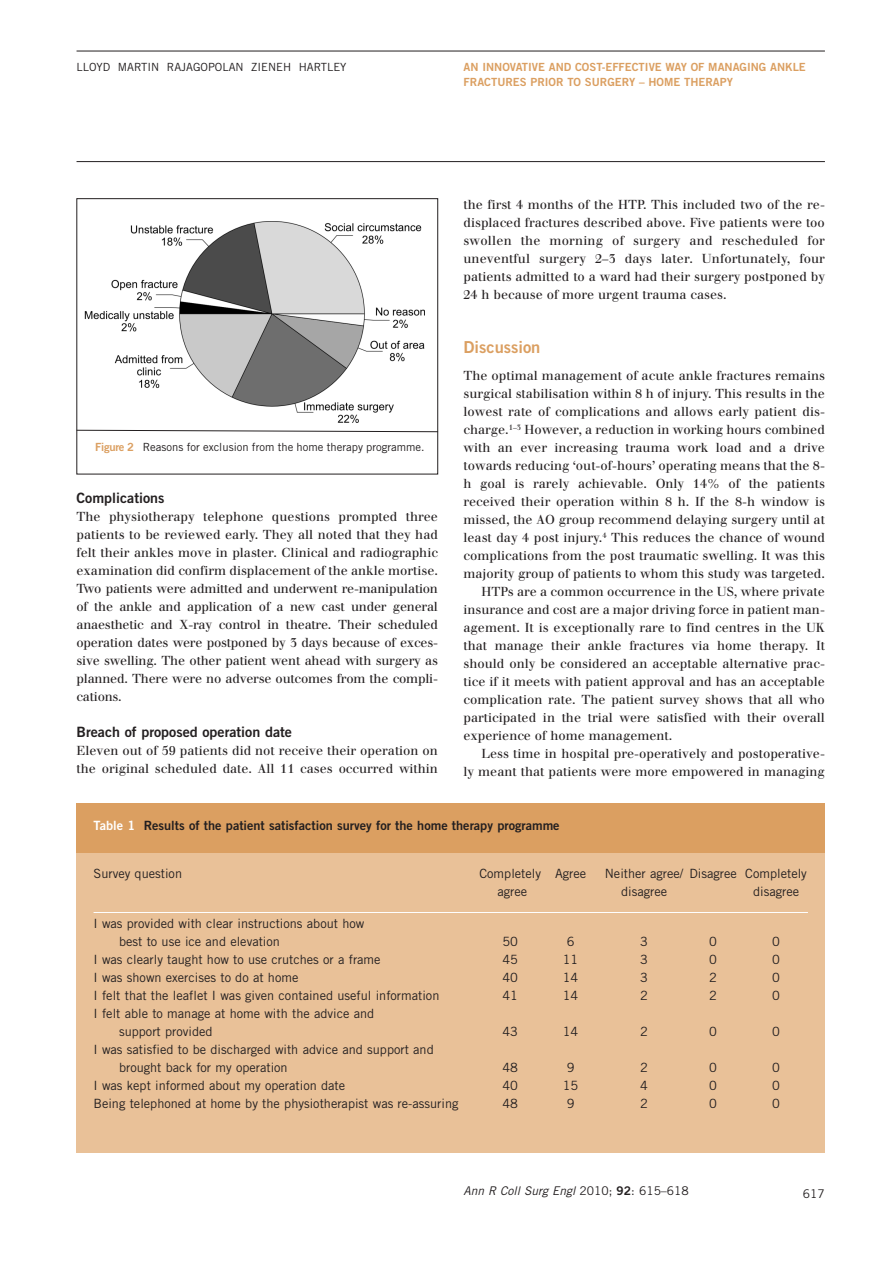
<style>
.page{position:relative;width:893px;height:1263px;background:#fff}
.page>*{position:absolute;margin:0;border:0;box-sizing:border-box;transform-origin:0 0}
.t1{font:16.5px "Trade Gothic Bold Two";color:#db9f61}
.t2{font:14.25px "Trade Gothic Bold Two";color:#231f20}
.t3{font:12.75px/18px "Walbaum";color:#231f20;text-align:justify}
.t4{font:12.75px/18px "Trade Gothic";color:#231f20}
.t5{font:12.75px "Trade Gothic Bold Two";color:#231f20}
.t6{font:italic 12px "Trade Gothic";color:#231f20}
.t7{font:12px "Trade Gothic";color:#231f20}
.t8{font:11.25px "Trade Gothic";color:#231f20}
.t9{font:11.25px/15px "Trade Gothic Bold Two";color:#db9f61}
.s1{font-family:"Trade Gothic Bold Two";color:#db9f61}
.s2{color:#fff}
.s3{font-style:normal}
.s4{font-family:"Trade Gothic Bold Two";font-style:normal}
</style>
<div class="page">
<hr style="left:77px;top:51px;width:748px;height:1px;background:#231f20">
<hr style="left:77px;top:161px;width:748px;height:1px;background:#231f20">
<div style="left:77px;top:852px;width:748px;height:300px;background:#e9c198"></div>
<hr style="left:94px;top:912px;width:714px;height:1px;background:#fff">
<div style="left:77px;top:804px;width:748px;height:49px;background:#db9f61"></div>
<img style="left:85px;top:221px;width:340px;height:202px">
<div style="left:77px;top:198px;width:361px;height:276px;border:1px solid #231f20"></div>
<svg style="left:76px;top:430px;width:363px;height:2px"></svg>
<p class="t8" style="left:77px;top:63px;width:271px">LLOYD MARTIN RAJAGOPOLAN ZIENEH HARTLEY</p>
<p class="t9" style="left:464px;top:61px;width:344px">AN INNOVATIVE AND COST-EFFECTIVE WAY OF MANAGING ANKLE<br>FRACTURES PRIOR TO SURGERY – HOME THERAPY</p>
<p class="t8" style="left:95px;top:443px;width:331px"><span class="s1">Figure 2</span> Reasons for exclusion from the home therapy programme.</p>
<p class="t2" style="left:77px;top:492px;width:89px">Complications</p>
<p class="t3" style="left:77px;top:508px;width:363px">The physiotherapy telephone questions prompted three patients to be reviewed early. They all noted that they had felt their ankles move in plaster. Clinical and radiographic examination did confirm displacement of the ankle mortise.<br>Two patients were admitted and underwent re-manipulation of the ankle and application of a new cast under general anaesthetic and X-ray control in theatre. Their scheduled operation dates were postponed by 3 days because of exces&shy;sive swelling. The other patient went ahead with surgery as planned. There were no adverse outcomes from the compli&shy;cations.</p>
<p class="t2" style="left:77px;top:726px;width:217px">Breach of proposed operation date</p>
<p class="t3" style="left:77px;top:742px;width:363px">Eleven out of 59 patients did not receive their operation on the original scheduled date. All 11 cases occurred within</p>
<p class="t3" style="left:463px;top:197px;width:363px">the first 4 months of the HTP. This included two of the re&shy;displaced fractures described above. Five patients were too swollen the morning of surgery and rescheduled for uneventful surgery 2–3 days later. Unfortunately, four patients admitted to a ward had their surgery postponed by 24 h because of more urgent trauma cases.</p>
<p class="t1" style="left:463px;top:341px;width:78px">Discussion</p>
<p class="t3" style="left:463px;top:368px;width:363px">The optimal management of acute ankle fractures remains</p>
<p class="t3" style="left:463px;top:386px;width:363px">surgical stabilisation within 8 h of injury. This results in the</p>
<p class="t3" style="left:463px;top:404px;width:363px">lowest rate of complications and allows early patient dis-</p>
<p class="t3" style="left:463px;top:422px;width:363px">charge.<sup>1–3</sup> However, a reduction in working hours combined</p>
<p class="t3" style="left:463px;top:440px;width:363px">with an ever increasing trauma work load and a drive</p>
<p class="t3" style="left:463px;top:458px;width:363px">towards reducing ‘out-of-hours’ operating means that the 8-</p>
<p class="t3" style="left:463px;top:476px;width:363px">h goal is rarely achievable. Only 14% of the patients</p>
<p class="t3" style="left:463px;top:494px;width:363px">received their operation within 8 h. If the 8-h window is</p>
<p class="t3" style="left:463px;top:512px;width:363px">missed, the AO group recommend delaying surgery until at</p>
<p class="t3" style="left:463px;top:530px;width:363px">least day 4 post injury.<sup>4</sup> This reduces the chance of wound</p>
<p class="t3" style="left:463px;top:548px;width:363px">complications from the post traumatic swelling. It was this</p>
<p class="t3" style="left:463px;top:566px;width:363px">majority group of patients to whom this study was targeted.</p>
<p class="t3" style="left:481px;top:584px;width:345px">HTPs are a common occurrence in the US, where private</p>
<p class="t3" style="left:463px;top:602px;width:363px">insurance and cost are a major driving force in patient man-</p>
<p class="t3" style="left:463px;top:620px;width:363px">agement. It is exceptionally rare to find centres in the UK</p>
<p class="t3" style="left:463px;top:638px;width:363px">that manage their ankle fractures via home therapy. It</p>
<p class="t3" style="left:463px;top:656px;width:363px">should only be considered an acceptable alternative prac-</p>
<p class="t3" style="left:463px;top:674px;width:363px">tice if it meets with patient approval and has an acceptable</p>
<p class="t3" style="left:463px;top:692px;width:363px">complication rate. The patient survey shows that all who</p>
<p class="t3" style="left:463px;top:710px;width:363px">participated in the trial were satisfied with their overall</p>
<p class="t3" style="left:463px;top:728px;width:210px">experience of home management.</p>
<p class="t3" style="left:481px;top:746px;width:345px">Less time in hospital pre-operatively and postoperative-</p>
<p class="t3" style="left:463px;top:764px;width:363px">ly meant that patients were more empowered in managing</p>
<p class="t5" style="left:94px;top:821px;width:468px"><span class="s2">Table 1</span> Results of the patient satisfaction survey for the home therapy programme</p>
<p class="t4" style="left:94px;top:866px;width:90px">Survey question</p>
<p class="t4" style="left:479px;top:866px;width:108px">Completely Agree</p>
<p class="t4" style="left:605px;top:866px;width:204px">Neither agree/ Disagree Completely</p>
<p class="t4" style="left:498px;top:884px;width:31px">agree</p>
<p class="t4" style="left:621px;top:884px;width:48px">disagree</p>
<p class="t4" style="left:753px;top:884px;width:48px">disagree</p>
<p class="t4" style="left:119px;top:915px;width:247px;text-indent:-26px">I was provided with clear instructions about how best to use ice and elevation</p>
<p class="t4" style="left:502px;top:933px;width:17px">50</p>
<p class="t4" style="left:567px;top:933px;width:9px">6</p>
<p class="t4" style="left:640px;top:933px;width:9px">3</p>
<p class="t4" style="left:709px;top:933px;width:9px">0</p>
<p class="t4" style="left:772px;top:933px;width:9px">0</p>
<p class="t4" style="left:94px;top:951px;width:289px">I was clearly taught how to use crutches or a frame</p>
<p class="t4" style="left:502px;top:951px;width:17px">45</p>
<p class="t4" style="left:563px;top:951px;width:17px">11</p>
<p class="t4" style="left:640px;top:951px;width:9px">3</p>
<p class="t4" style="left:709px;top:951px;width:9px">0</p>
<p class="t4" style="left:772px;top:951px;width:9px">0</p>
<p class="t4" style="left:94px;top:969px;width:206px">I was shown exercises to do at home</p>
<p class="t4" style="left:502px;top:969px;width:17px">40</p>
<p class="t4" style="left:563px;top:969px;width:17px">14</p>
<p class="t4" style="left:640px;top:969px;width:9px">3</p>
<p class="t4" style="left:709px;top:969px;width:9px">2</p>
<p class="t4" style="left:772px;top:969px;width:9px">0</p>
<p class="t4" style="left:94px;top:987px;width:347px">I felt that the leaflet I was given contained useful information</p>
<p class="t4" style="left:502px;top:987px;width:17px">41</p>
<p class="t4" style="left:563px;top:987px;width:17px">14</p>
<p class="t4" style="left:640px;top:987px;width:9px">2</p>
<p class="t4" style="left:709px;top:987px;width:9px">2</p>
<p class="t4" style="left:772px;top:987px;width:9px">0</p>
<p class="t4" style="left:119px;top:1005px;width:257px;text-indent:-26px">I felt able to manage at home with the advice and support provided</p>
<p class="t4" style="left:502px;top:1023px;width:17px">43</p>
<p class="t4" style="left:563px;top:1023px;width:17px">14</p>
<p class="t4" style="left:640px;top:1023px;width:9px">2</p>
<p class="t4" style="left:709px;top:1023px;width:9px">0</p>
<p class="t4" style="left:772px;top:1023px;width:9px">0</p>
<p class="t4" style="left:119px;top:1041px;width:316px;text-indent:-26px">I was satisfied to be discharged with advice and support and brought back for my operation</p>
<p class="t4" style="left:502px;top:1059px;width:17px">48</p>
<p class="t4" style="left:567px;top:1059px;width:9px">9</p>
<p class="t4" style="left:640px;top:1059px;width:9px">2</p>
<p class="t4" style="left:709px;top:1059px;width:9px">0</p>
<p class="t4" style="left:772px;top:1059px;width:9px">0</p>
<p class="t4" style="left:94px;top:1077px;width:253px">I was kept informed about my operation date</p>
<p class="t4" style="left:502px;top:1077px;width:17px">40</p>
<p class="t4" style="left:563px;top:1077px;width:17px">15</p>
<p class="t4" style="left:640px;top:1077px;width:9px">4</p>
<p class="t4" style="left:709px;top:1077px;width:9px">0</p>
<p class="t4" style="left:772px;top:1077px;width:9px">0</p>
<p class="t4" style="left:94px;top:1095px;width:366px">Being telephoned at home by the physiotherapist was re-assuring</p>
<p class="t4" style="left:502px;top:1095px;width:17px">48</p>
<p class="t4" style="left:567px;top:1095px;width:9px">9</p>
<p class="t4" style="left:640px;top:1095px;width:9px">2</p>
<p class="t4" style="left:709px;top:1095px;width:9px">0</p>
<p class="t4" style="left:772px;top:1095px;width:9px">0</p>
<p class="t6" style="left:463px;top:1186px;width:227px">Ann R Coll Surg Engl <span class="s3">2010;</span> <span class="s4">92</span><span class="s3">: 615–618</span></p>
<p class="t7" style="left:803px;top:1190px;width:23px">617</p>
</div>
